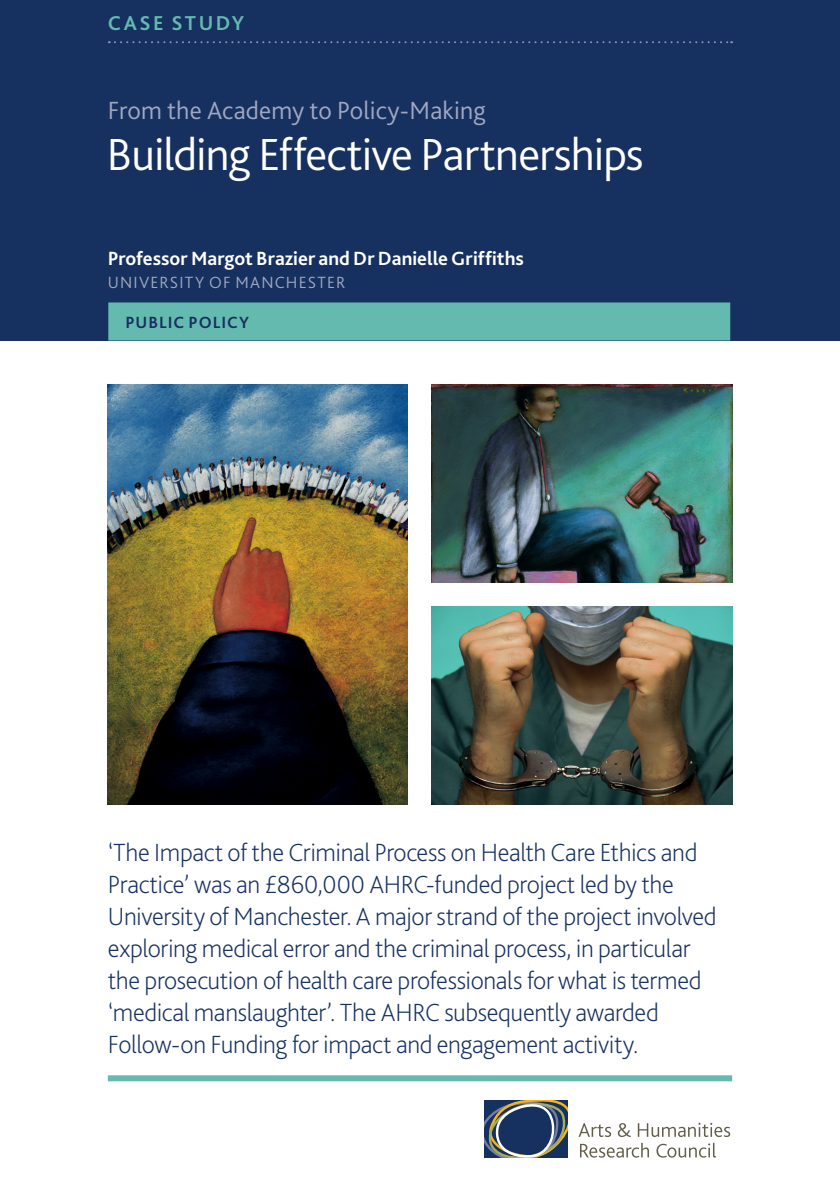
<style>
.page{position:relative;width:840px;height:1191px;background:#fff}
.page>*{position:absolute;margin:0;border:0;box-sizing:border-box;transform-origin:0 0}
.Text{font:300 47px "Bliss 2";letter-spacing:-.02em;color:#fff}
.Large_para__front_co{font:200 26px/32px "Bliss 2";letter-spacing:-.015em;color:#16315f}
.Text-2{font:300 26px "Bliss 2";letter-spacing:.005em;color:#a1a7c3}
.t1{font:700 21px "Bliss 2";letter-spacing:.12em;color:#65bab0}
.Text-3{font:700 20px "Bliss 2";color:#fff}
.Text-4{font:300 17px "Bliss 2";letter-spacing:.07em;color:#a1a7c3}
.t2{font:17px "Bliss 2 Bold 2";letter-spacing:.06em;color:#16315f}
</style>
<div class="page">
<div style="left:0;top:0;width:839px;height:340px;background:#16315f"></div>
<svg style="left:484px;top:1100px;width:83px;height:57px;background:#48586b"></svg>
<svg style="left:578px;top:1122px;width:151px;height:35px"></svg>
<div style="left:108px;top:302px;width:621px;height:38px;background:#65bab0"></div>
<img style="left:108px;top:385px;width:299px;height:419px">
<img style="left:431px;top:385px;width:300px;height:198px">
<img style="left:431px;top:606px;width:300px;height:198px">
<div style="left:108px;top:1075px;width:623px;height:6px;background:#65bab0"></div>
<svg style="left:109px;top:41px;width:622px;height:2px"></svg>
<p class="t1" style="left:108px;top:10px;width:138px">CASE STUDY</p>
<p class="Text-2" style="left:108px;top:94px;width:379px">From the Academy to Policy-Making</p>
<p class="Text" style="left:107px;top:125px;width:538px">Building Effective Partnerships</p>
<p class="Text-3" style="left:108px;top:246px;width:417px">Professor Margot Brazier and Dr Danielle Griffiths</p>
<p class="Text-4" style="left:108px;top:272px;width:239px">UNIVERSITY OF MANCHESTER</p>
<p class="t2" style="left:125px;top:312px;width:125px">PUBLIC POLICY</p>
<p class="Large_para__front_co" style="left:108px;top:836px;width:610px">‘The Impact of the Criminal Process on Health Care Ethics and Practice’ was an £860,000 AHRC-funded project led by the University of Manchester. A major strand of the project involved exploring medical error and the criminal process, in particular the prosecution of health care professionals for what is termed ‘medical manslaughter’. The AHRC subsequently awarded Follow-on Funding for impact and engagement activity.</p>
</div>
